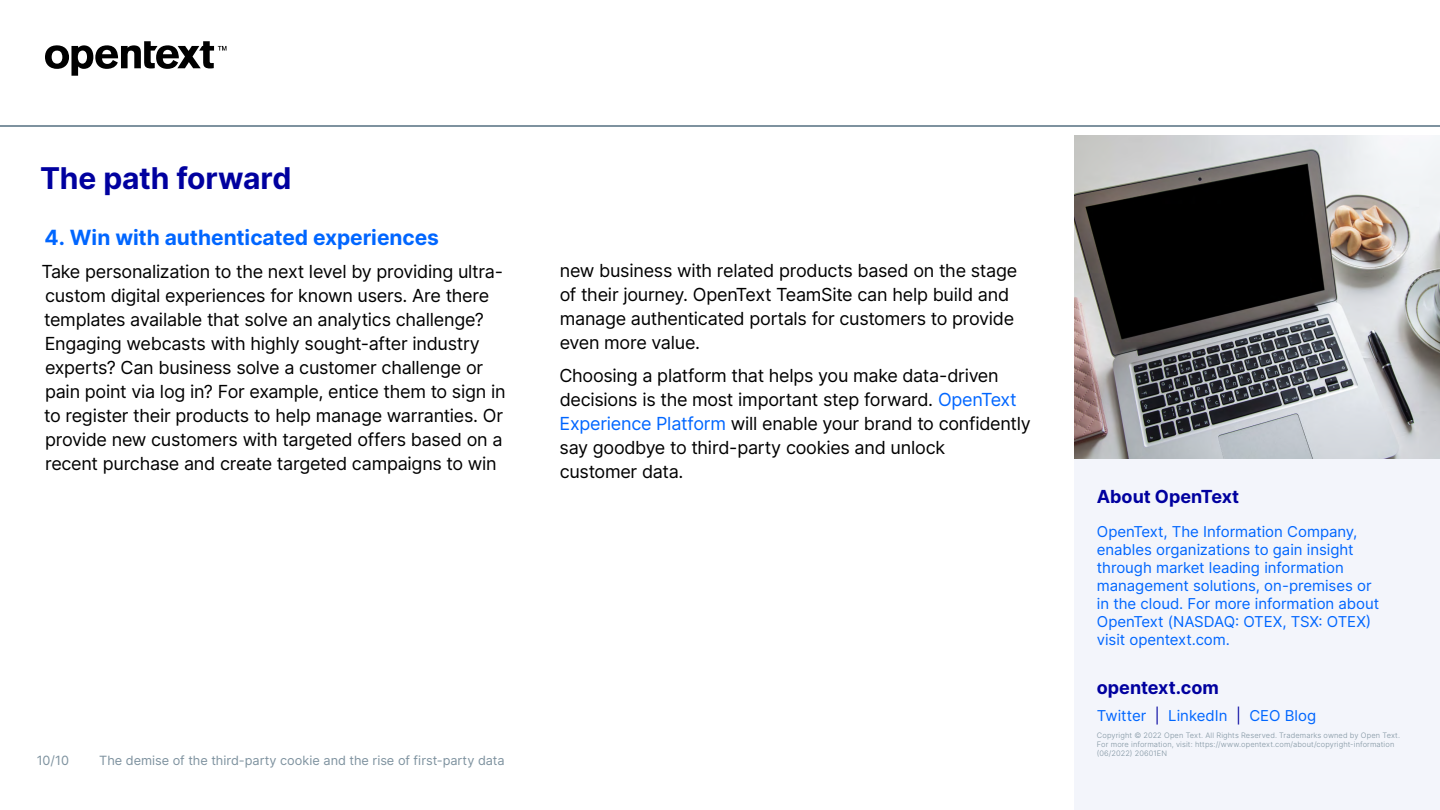
<style>
.page{position:relative;width:1440px;height:810px;background:#fff}
.page>*{position:absolute;margin:0;border:0;box-sizing:border-box;transform-origin:0 0}
.t1{font:700 30px "Inter";letter-spacing:-.01em;color:#00009f}
.t2{font:700 21px "Inter";letter-spacing:-.005em;color:#06f}
.Body{font:18px/24px "Inter";letter-spacing:-.015em;color:#000}
.About_Title{font:700 18px "Inter";color:#00009f}
.About_OT{font:15px/18px "Inter";letter-spacing:-.005em;color:#06f}
.t3{font:12.75px "Inter";letter-spacing:-.005em;color:#7e929f}
.Citation{font:300 7.5px/9px "Inter";letter-spacing:.015em;color:#7e929f}
.s1{color:#06f}
.s2{color:#00009f}
</style>
<div class="page">
<svg style="left:45px;top:41px;width:181px;height:35px"></svg>
<hr style="left:0;top:125px;width:1440px;height:2px;background:#7e929f">
<div style="left:1074px;top:459px;width:366px;height:351px;background:#f3f5fb"></div>
<img style="left:1074px;top:135px;width:366px;height:324px">
<h3 class="t1" style="left:40px;top:156px;width:253px">The path forward</h3>
<h4 class="t2" style="left:44px;top:222px;width:396px">4. Win with authenticated experiences</h4>
<p class="Body" style="left:42px;top:259px;width:466px">Take personalization to the next level by providing ultra&shy;custom digital experiences for known users. Are there templates available that solve an analytics challenge?<br>Engaging webcasts with highly sought-after industry experts? Can business solve a customer challenge or pain point via log in? For example, entice them to sign in to register their products to help manage warranties. Or provide new customers with targeted offers based on a recent purchase and create targeted campaigns to win</p>
<p class="Body" style="left:560px;top:258px;width:459px">new business with related products based on the stage of their journey. OpenText TeamSite can help build and manage authenticated portals for customers to provide even more value.</p>
<p class="Body" style="left:559px;top:363px;width:473px">Choosing a platform that helps you make data-driven decisions is the most important step forward. <span class="s1">OpenText Experience Platform</span> will enable your brand to confidently say goodbye to third-party cookies and unlock<br>customer data.</p>
<p class="t3" style="left:37px;top:751px;width:34px">10/10</p>
<p class="t3" style="left:99px;top:751px;width:407px">The demise of the third-party cookie and the rise of first-party data</p>
<p class="About_Title" style="left:1097px;top:483px;width:144px">About OpenText</p>
<p class="About_OT" style="left:1097px;top:523px;width:284px">OpenText, The Information Company, enables organizations to gain insight through market leading information management solutions, on-premises or in the cloud. For more information about OpenText (NASDAQ: OTEX, TSX: OTEX) visit opentext.com.</p>
<p class="About_Title" style="left:1097px;top:675px;width:124px">opentext.com</p>
<p class="About_OT" style="left:1097px;top:706px;width:221px">Twitter <span class="s2">|</span> LinkedIn <span class="s2">|</span> CEO Blog</p>
<p class="Citation" style="left:1097px;top:730px;width:305px">Copyright © 2022 Open Text. All Rights Reserved. Trademarks owned by Open Text.<br>For more information, visit: https://www.opentext.com/about/copyright-information (06/2022) 20601EN</p>
</div>
